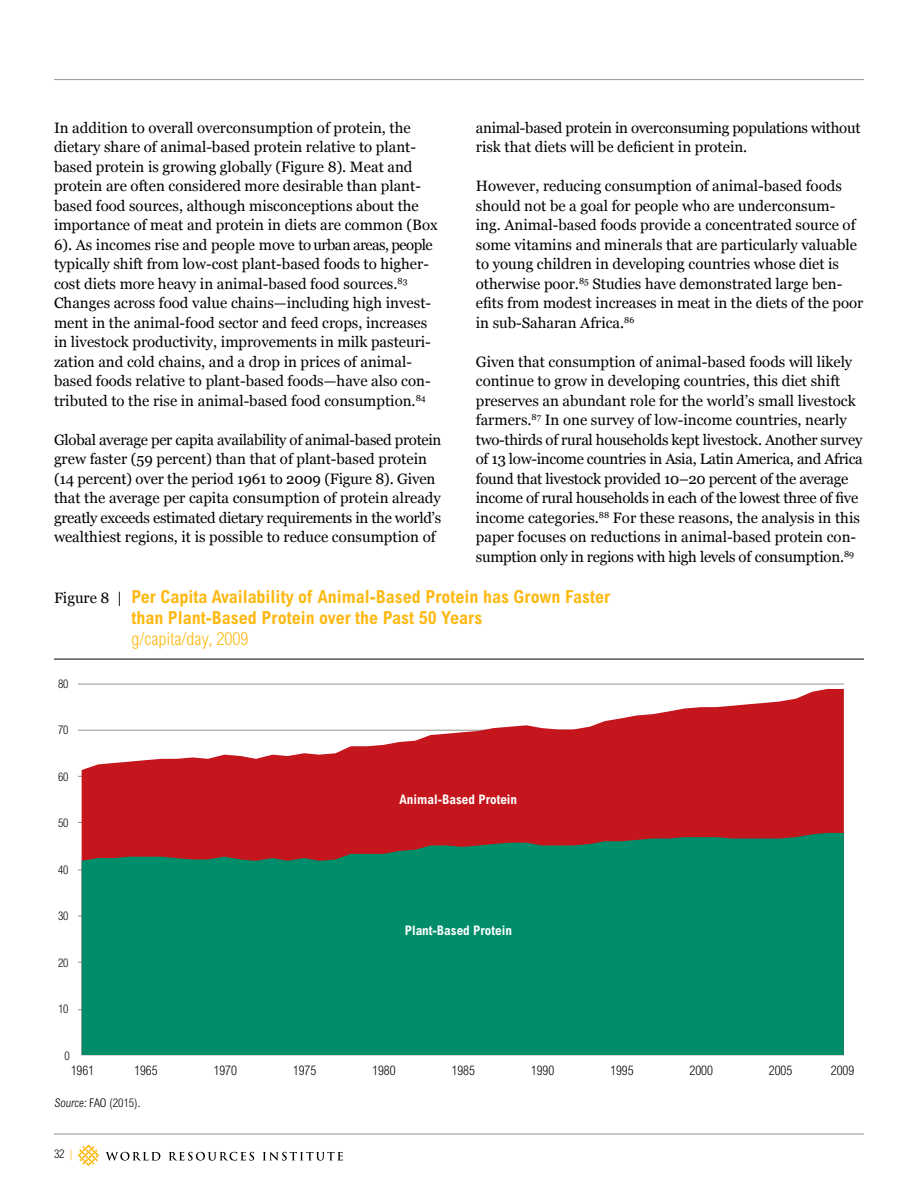
<style>
.page{position:relative;width:918px;height:1188px;background:#fff}
.page>*{position:absolute;margin:0;border:0;box-sizing:border-box;transform-origin:0 0}
.t1{font:700 condensed 18px/21px "Arial MT Std";color:#fdb913}
.t2{font:300 condensed 18px "Arial MT Std";color:#fdb913}
.t3{font:15px/19.5px "Georgia";color:#000}
.t4{font:15px/19.5px "Georgia";letter-spacing:-.02em;color:#000}
.t5{font:300 condensed 13.2px "Arial MT Std";color:#010101}
.t6{font:700 condensed 13.2px "Arial MT Std";color:#fff}
.t7{font:300 condensed 12px "Arial MT Std";color:#000}
.t8{font:300 condensed 11.85px "Arial MT Std";color:#010101}
.s1{font-family:"Georgia";font-weight:400;font-stretch:normal;font-size:15px;color:#000}
.s2{color:#fdb913}
</style>
<div class="page">
<hr style="left:54px;top:1134px;width:810px;height:1px;background:#94948b">
<svg style="left:78px;top:1144px;width:21px;height:22px"></svg>
<svg style="left:106px;top:1152px;width:54px;height:9px"></svg>
<svg style="left:169px;top:1152px;width:85px;height:9px"></svg>
<svg style="left:263px;top:1152px;width:80px;height:9px"></svg>
<hr style="left:54px;top:79px;width:810px;height:1px;background:#94948b">
<hr style="left:54px;top:659px;width:810px;height:1px;background:#000">
<hr style="left:78px;top:1009px;width:766px;height:1px;background:#94948b">
<hr style="left:78px;top:962px;width:766px;height:1px;background:#94948b">
<hr style="left:78px;top:916px;width:766px;height:1px;background:#94948b">
<hr style="left:78px;top:870px;width:766px;height:1px;background:#94948b">
<hr style="left:78px;top:822px;width:766px;height:1px;background:#94948b">
<hr style="left:78px;top:776px;width:766px;height:1px;background:#94948b">
<hr style="left:78px;top:730px;width:766px;height:1px;background:#94948b">
<hr style="left:78px;top:684px;width:766px;height:1px;background:#94948b">
<svg style="left:82px;top:689px;width:762px;height:144px;fill:#c4161c"></svg>
<svg style="left:82px;top:833px;width:762px;height:222px;fill:#008d6a"></svg>
<p class="t3" style="left:54px;top:117px;width:385px">In addition to overall overconsumption of protein, the dietary share of animal-based protein relative to plant&shy;based protein is growing globally (Figure 8). Meat and protein are often considered more desirable than plant&shy;based food sources, although misconceptions about the importance of meat and protein in diets are common (Box 6). As incomes rise and people move to urban areas, people typically shift from low-cost plant-based foods to higher&shy;cost diets more heavy in animal-based food sources.<sup>83<br></sup>Changes across food value chains—including high invest&shy;ment in the animal-food sector and feed crops, increases in livestock productivity, improvements in milk pasteuri&shy;zation and cold chains, and a drop in prices of animal&shy;based foods relative to plant-based foods—have also con&shy;tributed to the rise in animal-based food consumption.<sup>84</sup></p>
<p class="t3" style="left:54px;top:429px;width:389px">Global average per capita availability of animal-based protein grew faster (59 percent) than that of plant-based protein (14 percent) over the period 1961 to 2009 (Figure 8). Given that the average per capita consumption of protein already greatly exceeds estimated dietary requirements in the world’s wealthiest regions, it is possible to reduce consumption of</p>
<p class="t4" style="left:476px;top:117px;width:386px">animal-based protein in overconsuming populations without risk that diets will be deficient in protein.</p>
<p class="t3" style="left:476px;top:176px;width:389px">However, reducing consumption of animal-based foods should not be a goal for people who are underconsum&shy;ing. Animal-based foods provide a concentrated source of some vitamins and minerals that are particularly valuable to young children in developing countries whose diet is otherwise poor.<sup>85</sup> Studies have demonstrated large ben&shy;efits from modest increases in meat in the diets of the poor in sub-Saharan Africa.<sup>86</sup></p>
<p class="t3" style="left:476px;top:351px;width:388px">Given that consumption of animal-based foods will likely continue to grow in developing countries, this diet shift preserves an abundant role for the world’s small livestock farmers.<sup>87</sup> In one survey of low-income countries, nearly two-thirds of rural households kept livestock. Another survey of 13 low-income countries in Asia, Latin America, and Africa found that livestock provided 10–20 percent of the average income of rural households in each of the lowest three of five income categories.<sup>88</sup> For these reasons, the analysis in this paper focuses on reductions in animal-based protein con&shy;sumption only in regions with high levels of consumption.<sup>89</sup></p>
<p class="t1" style="left:131px;top:586px;width:480px;text-indent:-77px"><span class="s1">Figure 8 |</span> Per Capita Availability of Animal-Based Protein has Grown Faster than Plant-Based Protein over the Past 50 Years</p>
<p class="t2" style="left:131px;top:629px;width:118px">g/capita/day, 2009</p>
<p class="t8" style="left:58px;top:677px;width:12px">80</p>
<p class="t8" style="left:58px;top:723px;width:12px">70</p>
<p class="t8" style="left:58px;top:770px;width:12px">60</p>
<p class="t8" style="left:58px;top:816px;width:12px">50</p>
<p class="t8" style="left:58px;top:863px;width:12px">40</p>
<p class="t8" style="left:58px;top:909px;width:12px">30</p>
<p class="t8" style="left:58px;top:956px;width:12px">20</p>
<p class="t8" style="left:58px;top:1002px;width:12px">10</p>
<p class="t8" style="left:64px;top:1049px;width:7px">0</p>
<p class="t6" style="left:400px;top:792px;width:119px">Animal-Based Protein</p>
<p class="t6" style="left:405px;top:922px;width:109px">Plant-Based Protein</p>
<p class="t5" style="left:71px;top:1063px;width:25px">1961</p>
<p class="t5" style="left:134px;top:1063px;width:25px">1965</p>
<p class="t5" style="left:214px;top:1063px;width:25px">1970</p>
<p class="t5" style="left:293px;top:1063px;width:25px">1975</p>
<p class="t5" style="left:372px;top:1063px;width:25px">1980</p>
<p class="t5" style="left:452px;top:1063px;width:25px">1985</p>
<p class="t5" style="left:531px;top:1063px;width:25px">1990</p>
<p class="t5" style="left:610px;top:1063px;width:25px">1995</p>
<p class="t5" style="left:690px;top:1063px;width:25px">2000</p>
<p class="t5" style="left:769px;top:1063px;width:25px">2005</p>
<p class="t5" style="left:831px;top:1063px;width:25px">2009</p>
<p class="t7" style="left:54px;top:1096px;width:88px">Source: FAO (2015).</p>
<p class="t7" style="left:54px;top:1147px;width:20px">32 <span class="s2">|</span></p>
</div>
